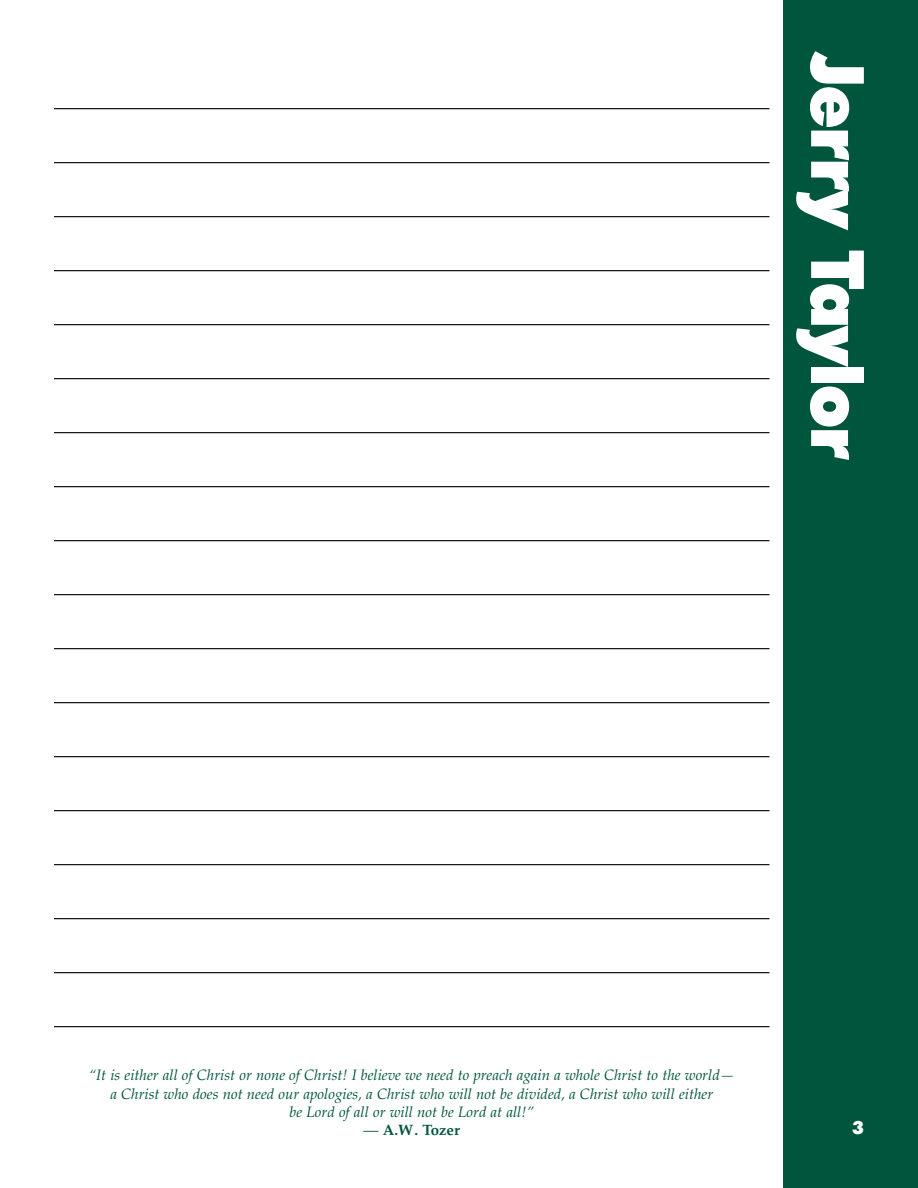
<style>
.page{position:relative;width:918px;height:1188px;background:#fff}
.page>*{position:absolute;margin:0;border:0;box-sizing:border-box;transform-origin:0 0}
.t1{font:800 73.2px "Migra";color:#fff}
.t2{font:800 18px "Migra";color:#fff}
.t3{font:italic 15px/18.3px "Palatino";color:#00553d;text-align:center}
.t4{font:700 15px "Palatino";color:#00553d}
.s1{font-weight:400}
</style>
<div class="page">
<div style="left:783px;top:0;width:135px;height:1188px;background:#00553d"></div>
<hr style="left:54px;top:108px;width:716px;height:1px;background:#000">
<hr style="left:54px;top:162px;width:716px;height:1px;background:#000">
<hr style="left:54px;top:216px;width:716px;height:1px;background:#000">
<hr style="left:54px;top:270px;width:716px;height:1px;background:#000">
<hr style="left:54px;top:324px;width:716px;height:1px;background:#000">
<hr style="left:54px;top:378px;width:716px;height:1px;background:#000">
<hr style="left:54px;top:432px;width:716px;height:1px;background:#000">
<hr style="left:54px;top:486px;width:716px;height:1px;background:#000">
<hr style="left:54px;top:540px;width:716px;height:1px;background:#000">
<hr style="left:54px;top:594px;width:716px;height:1px;background:#000">
<hr style="left:54px;top:648px;width:716px;height:1px;background:#000">
<hr style="left:54px;top:702px;width:716px;height:1px;background:#000">
<hr style="left:54px;top:756px;width:716px;height:1px;background:#000">
<hr style="left:54px;top:810px;width:716px;height:1px;background:#000">
<hr style="left:54px;top:864px;width:716px;height:1px;background:#000">
<hr style="left:54px;top:918px;width:716px;height:1px;background:#000">
<hr style="left:54px;top:972px;width:716px;height:1px;background:#000">
<hr style="left:54px;top:1026px;width:716px;height:1px;background:#000">
<h1 class="t1" style="left:879px;top:52px;width:409px;rotate:90deg">Jerry Taylor</h1>
<p class="t3" style="left:89px;top:1066px;width:648px">“It is either all of Christ or none of Christ! I believe we need to preach again a whole Christ to the world— a Christ who does not need our apologies, a Christ who will not be divided, a Christ who will either<br>be Lord of all or will not be Lord at all!”</p>
<p class="t4" style="left:364px;top:1121px;width:98px"><span class="s1">—</span> A.W. Tozer</p>
<p class="t2" style="left:852px;top:1117px;width:13px">3</p>
</div>
